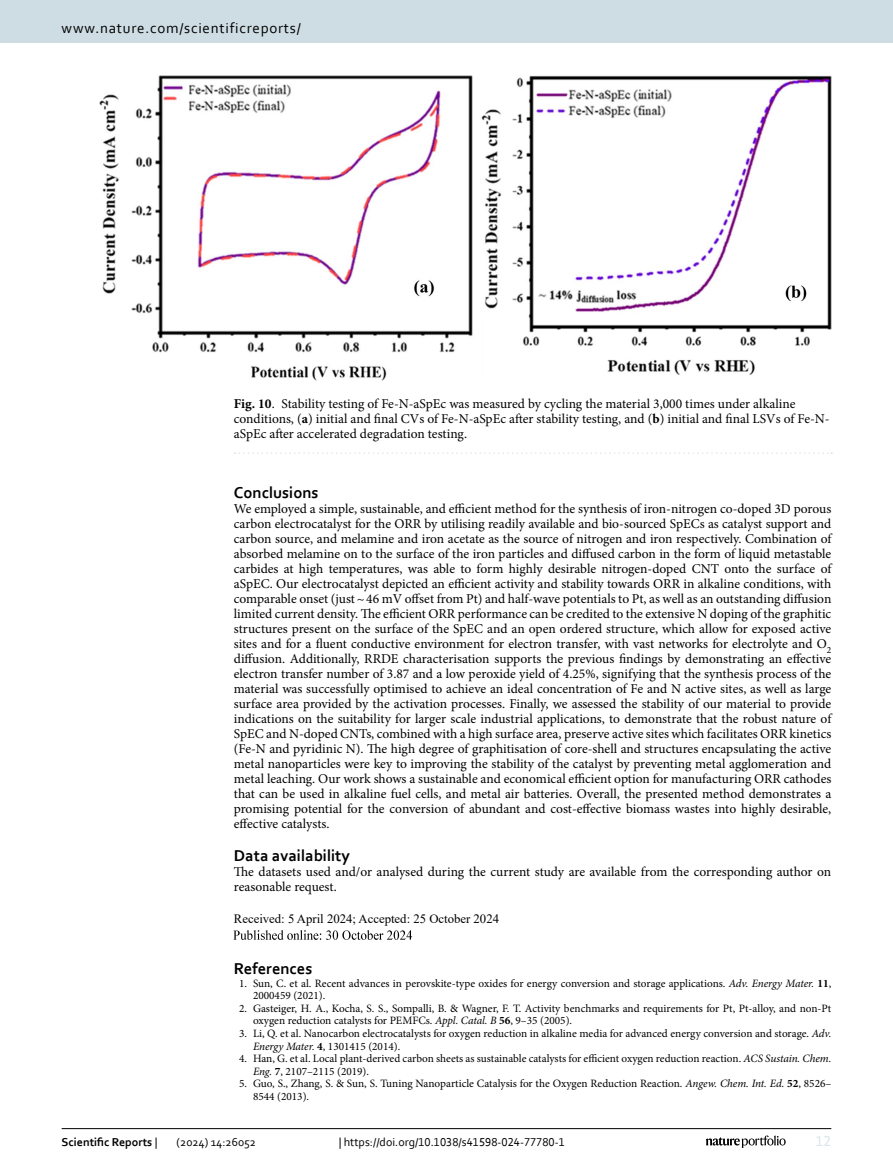
<style>
.page{position:relative;width:893px;height:1174px;background:#fff}
.page>*{position:absolute;margin:0;border:0;box-sizing:border-box;transform-origin:0 0}
.Endmatter_Heading{font:700 16.5px "Corbel";color:#000}
.Head_1{font:700 16.5px "Corbel";color:#000}
.Literatur_Heading{font:700 16.5px "Corbel";color:#000}
.t1{font:15px "Corbel";letter-spacing:.05em;color:#000}
.t2{font:15px "Corbel";color:#d9e4eb}
.Body_Text{font:13.5px/15px "Minion Pro";color:#000;text-align:justify}
.Figure_Caption{font:13.5px/15px "Minion Pro";color:#000}
.Data_Availability{font:13.5px/15px "Minion Pro";letter-spacing:-.005em;color:#000}
.Article_History{font:12.75px "Times New Roman";color:#000}
.t3{font:12px "Corbel";color:#000}
.t4{font:700 12px "Corbel";color:#000}
.Literatur_Entry_1-99{font:11.25px/12.6px "Minion Pro";color:#000}
.s1{font-weight:700}
.s2{font-style:italic}
.s3{font-weight:400}
</style>
<div class="page">
<img style="left:234px;top:930px;width:179px;height:10px">
<img style="left:100px;top:76px;width:731px;height:304px">
<svg style="left:235px;top:452px;width:597px;height:2px"></svg>
<hr style="left:62px;top:1128px;width:769px;height:1px;background:#000">
<svg style="left:706px;top:1135px;width:80px;height:12px"></svg>
<div style="left:0;top:0;width:893px;height:43px;background:#cedde4"></div>
<p class="t1" style="left:62px;top:18px;width:241px">www.nature.com/scientificreports/</p>
<p class="Figure_Caption" style="left:234px;top:396px;width:597px"><span class="s1">Fig. 10</span>. Stability testing of Fe-N-aSpEc was measured by cycling the material 3,000 times under alkaline conditions, (<span class="s1">a</span>) initial and final CVs of Fe-N-aSpEc after stability testing, and (<span class="s1">b</span>) initial and final LSVs of Fe-N&shy;aSpEc after accelerated degradation testing.</p>
<p class="Head_1" style="left:234px;top:482px;width:86px">Conclusions</p>
<p class="Body_Text" style="left:234px;top:501px;width:599px">We employed a simple, sustainable, and efficient method for the synthesis of iron-nitrogen co-doped 3D porous carbon electrocatalyst for the ORR by utilising readily available and bio-sourced SpECs as catalyst support and carbon source, and melamine and iron acetate as the source of nitrogen and iron respectively. Combination of absorbed melamine on to the surface of the iron particles and diffused carbon in the form of liquid metastable carbides at high temperatures, was able to form highly desirable nitrogen-doped CNT onto the surface of aSpEC. Our electrocatalyst depicted an efficient activity and stability towards ORR in alkaline conditions, with comparable onset (just~46 mV offset from Pt) and half-wave potentials to Pt, as well as an outstanding diffusion limited current density. The efficient ORR performance can be credited to the extensive N doping of the graphitic structures present on the surface of the SpEC and an open ordered structure, which allow for exposed active sites and for a fluent conductive environment for electron transfer, with vast networks for electrolyte and O<sub>2 </sub>diffusion. Additionally, RRDE characterisation supports the previous findings by demonstrating an effective electron transfer number of 3.87 and a low peroxide yield of 4.25%, signifying that the synthesis process of the material was successfully optimised to achieve an ideal concentration of Fe and N active sites, as well as large surface area provided by the activation processes. Finally, we assessed the stability of our material to provide indications on the suitability for larger scale industrial applications, to demonstrate that the robust nature of SpEC and N-doped CNTs, combined with a high surface area, preserve active sites which facilitates ORR kinetics (Fe-N and pyridinic N). The high degree of graphitisation of core-shell and structures encapsulating the active metal nanoparticles were key to improving the stability of the catalyst by preventing metal agglomeration and metal leaching. Our work shows a sustainable and economical efficient option for manufacturing ORR cathodes that can be used in alkaline fuel cells, and metal air batteries. Overall, the presented method demonstrates a promising potential for the conversion of abundant and cost-effective biomass wastes into highly desirable, effective catalysts.</p>
<p class="Endmatter_Heading" style="left:234px;top:845px;width:118px">Data availability</p>
<p class="Data_Availability" style="left:234px;top:864px;width:599px">The datasets used and/or analysed during the current study are available from the corresponding author on reasonable request.</p>
<p class="Article_History" style="left:234px;top:909px;width:267px">Received: 5 April 2024; Accepted: 25 October 2024</p>
<p class="Literatur_Heading" style="left:234px;top:958px;width:80px">References</p>
<p class="Literatur_Entry_1-99" style="left:253px;top:976px;width:580px;text-indent:-14px">1. Sun, C. et al. Recent advances in perovskite-type oxides for energy conversion and storage applications. <span class="s2">Adv. Energy Mater.</span> <span class="s1">11</span>,<br>2000459 (2021).</p>
<p class="Literatur_Entry_1-99" style="left:253px;top:1002px;width:580px;text-indent:-14px">2. Gasteiger, H. A., Kocha, S. S., Sompalli, B. &amp; Wagner, F. T. Activity benchmarks and requirements for Pt, Pt-alloy, and non-Pt oxygen reduction catalysts for PEMFCs. <span class="s2">Appl. Catal. B</span> <span class="s1">56</span>, 9–35 (2005).</p>
<p class="Literatur_Entry_1-99" style="left:253px;top:1027px;width:580px;text-indent:-14px">3. Li, Q. et al. Nanocarbon electrocatalysts for oxygen reduction in alkaline media for advanced energy conversion and storage. <span class="s2">Adv.<br>Energy Mater.</span> <span class="s1">4</span>, 1301415 (2014).</p>
<p class="Literatur_Entry_1-99" style="left:253px;top:1052px;width:580px;text-indent:-14px">4. Han, G. et al. Local plant-derived carbon sheets as sustainable catalysts for efficient oxygen reduction reaction. <span class="s2">ACS Sustain. Chem.<br>Eng.</span> <span class="s1">7</span>, 2107–2115 (2019).</p>
<p class="Literatur_Entry_1-99" style="left:253px;top:1077px;width:580px;text-indent:-14px">5. Guo, S., Zhang, S. &amp; Sun, S. Tuning Nanoparticle Catalysis for the Oxygen Reduction Reaction. <span class="s2">Angew. Chem. Int. Ed.</span> <span class="s1">52</span>, 8526–<br>8544 (2013).</p>
<p class="t4" style="left:62px;top:1134px;width:97px">Scientific Reports <span class="s3">|</span></p>
<p class="t3" style="left:177px;top:1134px;width:81px">(2024) 14:26052</p>
<p class="t3" style="left:339px;top:1134px;width:228px">| https://doi.org/10.1038/s41598-024-77780-1</p>
<p class="t2" style="left:816px;top:1132px;width:17px">12</p>
</div>
